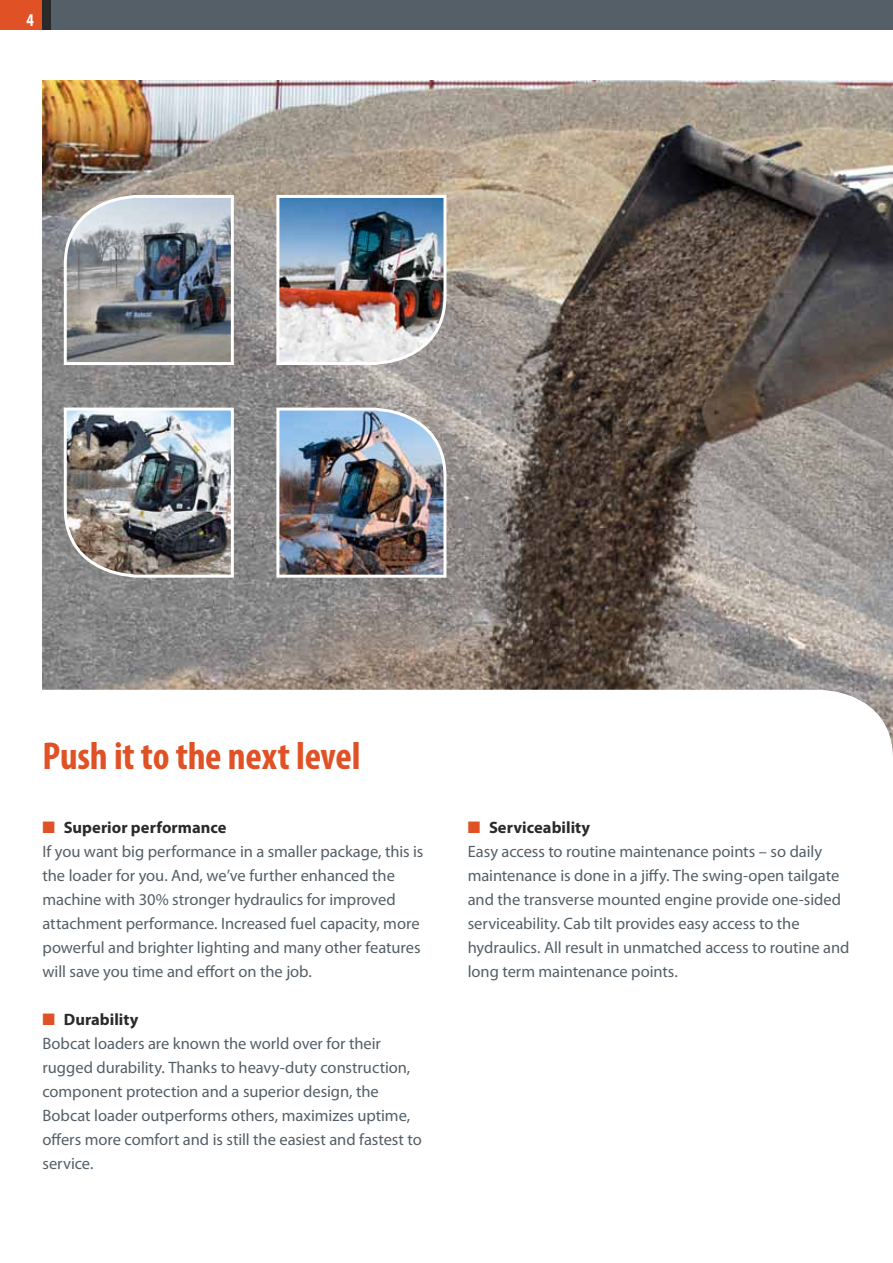
<style>
.page{position:relative;width:893px;height:1263px;background:#fff}
.page>*{position:absolute;margin:0;border:0;box-sizing:border-box;transform-origin:0 0}
.t1{font:700 condensed 39px "Myriad Pro";letter-spacing:-.005em;color:#e05225}
.t2{font:700 18px "Myriad Pro";color:#fff;scale:.75 1}
.t3{font:16.5px/24px "Myriad Pro";letter-spacing:-.005em;color:#555f67}
.s1{color:#e05225}
.s2{font-weight:700;color:#2a2a2a}
</style>
<div class="page">
<div style="left:0;top:0;width:893px;height:30px;background:#555f67"></div>
<div style="left:0;top:0;width:51px;height:30px;background:#e05225"></div>
<div style="left:43px;top:0;width:8px;height:30px;background:#2a2a2a"></div>
<img style="left:43px;top:81px;width:850px;height:607px">
<img style="left:62px;top:193px;width:173px;height:173px">
<img style="left:62px;top:406px;width:173px;height:173px">
<img style="left:275px;top:193px;width:173px;height:173px">
<img style="left:275px;top:406px;width:173px;height:173px">
<svg style="left:42px;top:688px;width:851px;height:67px"></svg>
<p class="t2" style="left:27px;top:9px;width:11px">4</p>
<h1 class="t1" style="left:43px;top:735px;width:319px">Push it to the next level</h1>
<p class="t3" style="left:43px;top:816px;width:382px"><span class="s1">■</span> <span class="s2">Superior performance<br></span>If you want big performance in a smaller package, this is the loader for you. And, we’ve further enhanced the machine with 30% stronger hydraulics for improved attachment performance. Increased fuel capacity, more powerful and brighter lighting and many other features will save you time and effort on the job.</p>
<p class="t3" style="left:43px;top:1008px;width:381px"><span class="s1">■</span> <span class="s2">Durability<br></span>Bobcat loaders are known the world over for their rugged durability. Thanks to heavy-duty construction, component protection and a superior design, the Bobcat loader outperforms others, maximizes uptime, offers more comfort and is still the easiest and fastest to service.</p>
<p class="t3" style="left:468px;top:816px;width:383px"><span class="s1">■</span> <span class="s2">Serviceability<br></span>Easy access to routine maintenance points – so daily maintenance is done in a jiffy. The swing-open tailgate and the transverse mounted engine provide one-sided serviceability. Cab tilt provides easy access to the hydraulics. All result in unmatched access to routine and long term maintenance points.</p>
</div>
